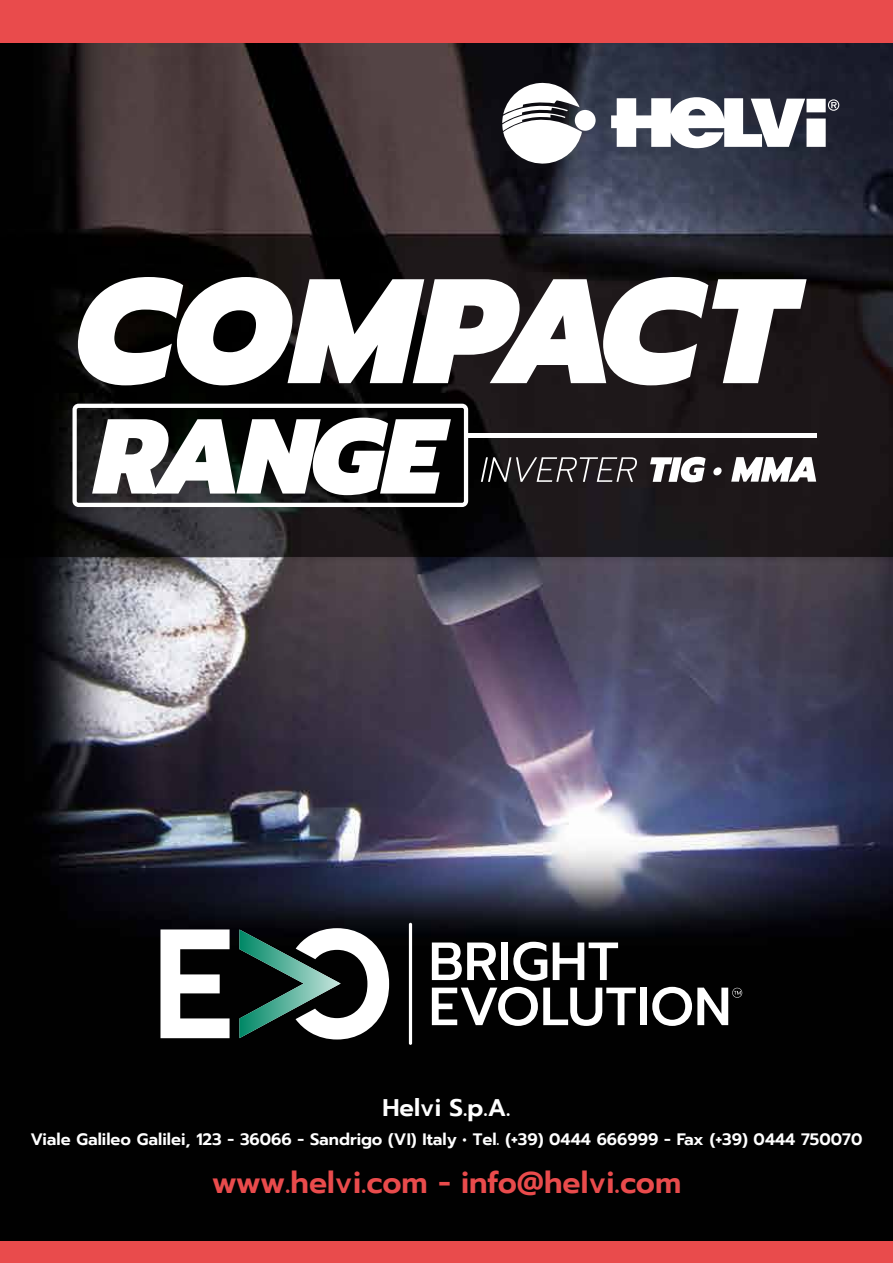
<style>
.page{position:relative;width:893px;height:1263px;background:#fff}
.page>*{position:absolute;margin:0;border:0;box-sizing:border-box;transform-origin:0 0}
.t1{font:600 30px "Prompt";color:#e94b4c}
.t2{font:600 24px "Prompt";color:#fff}
.t3{font:600 16.5px "Prompt";color:#fff}
</style>
<div class="page">
<img style="left:0;top:43px;width:893px;height:1199px">
<div style="left:0;top:0;width:893px;height:43px;background:#e94b4c"></div>
<div style="left:0;top:1242px;width:893px;height:21px;background:#e94b4c"></div>
<svg style="left:502px;top:82px;width:94px;height:83px"></svg>
<svg style="left:611px;top:97px;width:228px;height:51px"></svg>
<hr style="left:409px;top:923px;width:3px;height:122px;background:#fff;border-radius:2px">
<svg style="left:432px;top:942px;width:64px;height:38px"></svg>
<div style="left:501px;top:942px;width:7px;height:38px;background:#fff"></div>
<svg style="left:513px;top:942px;width:34px;height:39px"></svg>
<svg style="left:553px;top:942px;width:65px;height:38px"></svg>
<svg style="left:432px;top:987px;width:204px;height:39px"></svg>
<div style="left:640px;top:987px;width:7px;height:38px;background:#fff"></div>
<svg style="left:652px;top:987px;width:90px;height:39px"></svg>
<svg style="left:160px;top:929px;width:70px;height:109px"></svg>
<svg style="left:239px;top:928px;width:150px;height:111px"></svg>
<svg style="left:78px;top:277px;width:729px;height:108px"></svg>
<svg style="left:481px;top:457px;width:156px;height:25px;background:#494547"></svg>
<svg style="left:713px;top:467px;width:9px;height:8px"></svg>
<svg style="left:650px;top:457px;width:56px;height:25px"></svg>
<div style="left:466px;top:433px;width:350px;height:5px;background:#fff"></div>
<svg style="left:73px;top:404px;width:395px;height:103px"></svg>
<svg style="left:731px;top:457px;width:85px;height:25px"></svg>
<h2 class="t2" style="left:382px;top:1090px;width:130px">Helvi S.p.A.</h2>
<p class="t3" style="left:31px;top:1126px;width:833px">Viale Galileo Galilei, 123 - 36066 - Sandrigo (VI) Italy • Tel. (+39) 0444 666999 - Fax (+39) 0444 750070</p>
<h1 class="t1" style="left:212px;top:1160px;width:471px">www.helvi.com - info@helvi.com</h1>
</div>
